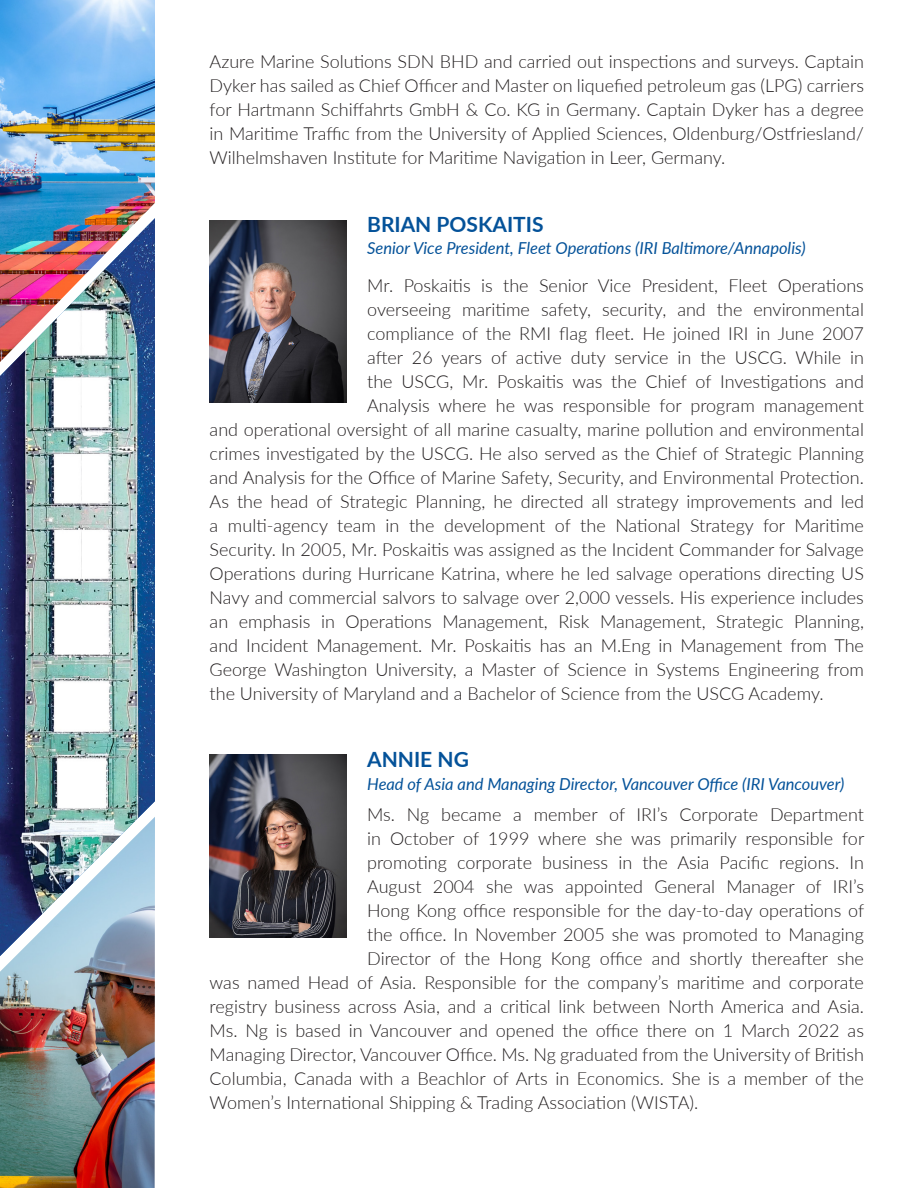
<style>
.page{position:relative;width:918px;height:1188px;background:#fff}
.page>*{position:absolute;margin:0;border:0;box-sizing:border-box;transform-origin:0 0}
.t1{font:700 21px "Lato";color:#045299}
.t2{font:300 18px/24px "Lato";color:#231f20;text-align:justify}
.t3{font:italic 16.5px "Lato";color:#045299}
</style>
<div class="page">
<img style="left:210px;top:220px;width:137px;height:183px">
<img style="left:210px;top:755px;width:137px;height:182px">
<img style="left:0;top:956px;width:155px;height:232px">
<img style="left:0;top:362px;width:155px;height:594px">
<img style="left:0;top:0;width:155px;height:362px">
<p class="t2" style="left:210px;top:49px;width:656px">Azure Marine Solutions SDN BHD and carried out inspections and surveys. Captain Dyker has sailed as Chief Officer and Master on liquefied petroleum gas (LPG) carriers for Hartmann Schiffahrts GmbH &amp; Co. KG in Germany. Captain Dyker has a degree in Maritime Traffic from the University of Applied Sciences, Oldenburg/Ostfriesland/ Wilhelmshaven Institute for Maritime Navigation in Leer, Germany.</p>
<p class="t1" style="left:367px;top:209px;width:178px">BRIAN POSKAITIS</p>
<p class="t3" style="left:367px;top:237px;width:440px">Senior Vice President, Fleet Operations (IRI Baltimore/Annapolis)</p>
<p class="t2" style="left:367px;top:273px;width:498px">Mr. Poskaitis is the Senior Vice President, Fleet Operations</p>
<p class="t2" style="left:367px;top:297px;width:498px">overseeing maritime safety, security, and the environmental</p>
<p class="t2" style="left:367px;top:321px;width:498px">compliance of the RMI flag fleet. He joined IRI in June 2007</p>
<p class="t2" style="left:367px;top:345px;width:498px">after 26 years of active duty service in the USCG. While in</p>
<p class="t2" style="left:367px;top:369px;width:498px">the USCG, Mr. Poskaitis was the Chief of Investigations and</p>
<p class="t2" style="left:367px;top:393px;width:498px">Analysis where he was responsible for program management</p>
<p class="t2" style="left:210px;top:417px;width:656px">and operational oversight of all marine casualty, marine pollution and environmental</p>
<p class="t2" style="left:210px;top:441px;width:656px">crimes investigated by the USCG. He also served as the Chief of Strategic Planning</p>
<p class="t2" style="left:210px;top:465px;width:656px">and Analysis for the Office of Marine Safety, Security, and Environmental Protection.</p>
<p class="t2" style="left:210px;top:489px;width:656px">As the head of Strategic Planning, he directed all strategy improvements and led</p>
<p class="t2" style="left:210px;top:513px;width:656px">a multi-agency team in the development of the National Strategy for Maritime</p>
<p class="t2" style="left:210px;top:537px;width:656px">Security. In 2005, Mr. Poskaitis was assigned as the Incident Commander for Salvage</p>
<p class="t2" style="left:210px;top:561px;width:656px">Operations during Hurricane Katrina, where he led salvage operations directing US</p>
<p class="t2" style="left:210px;top:585px;width:656px">Navy and commercial salvors to salvage over 2,000 vessels. His experience includes</p>
<p class="t2" style="left:210px;top:609px;width:656px">an emphasis in Operations Management, Risk Management, Strategic Planning,</p>
<p class="t2" style="left:210px;top:633px;width:656px">and Incident Management. Mr. Poskaitis has an M.Eng in Management from The</p>
<p class="t2" style="left:210px;top:657px;width:656px">George Washington University, a Master of Science in Systems Engineering from</p>
<p class="t2" style="left:210px;top:681px;width:615px">the University of Maryland and a Bachelor of Science from the USCG Academy.</p>
<p class="t1" style="left:367px;top:744px;width:103px">ANNIE NG</p>
<p class="t3" style="left:367px;top:772px;width:479px">Head of Asia and Managing Director, Vancouver Office (IRI Vancouver)</p>
<p class="t2" style="left:367px;top:802px;width:498px">Ms. Ng became a member of IRI’s Corporate Department</p>
<p class="t2" style="left:367px;top:826px;width:499px">in October of 1999 where she was primarily responsible for</p>
<p class="t2" style="left:367px;top:850px;width:498px">promoting corporate business in the Asia Pacific regions. In</p>
<p class="t2" style="left:367px;top:874px;width:498px">August 2004 she was appointed General Manager of IRI’s</p>
<p class="t2" style="left:367px;top:898px;width:499px">Hong Kong office responsible for the day-to-day operations of</p>
<p class="t2" style="left:367px;top:922px;width:498px">the office. In November 2005 she was promoted to Managing</p>
<p class="t2" style="left:367px;top:946px;width:498px">Director of the Hong Kong office and shortly thereafter she</p>
<p class="t2" style="left:210px;top:970px;width:656px">was named Head of Asia. Responsible for the company’s maritime and corporate</p>
<p class="t2" style="left:210px;top:994px;width:656px">registry business across Asia, and a critical link between North America and Asia.</p>
<p class="t2" style="left:210px;top:1018px;width:656px">Ms. Ng is based in Vancouver and opened the office there on 1 March 2022 as</p>
<p class="t2" style="left:210px;top:1042px;width:656px">Managing Director, Vancouver Office. Ms. Ng graduated from the University of British</p>
<p class="t2" style="left:210px;top:1066px;width:656px">Columbia, Canada with a Beachlor of Arts in Economics. She is a member of the</p>
<p class="t2" style="left:210px;top:1090px;width:490px">Women’s International Shipping &amp; Trading Association (WISTA).</p>
</div>
